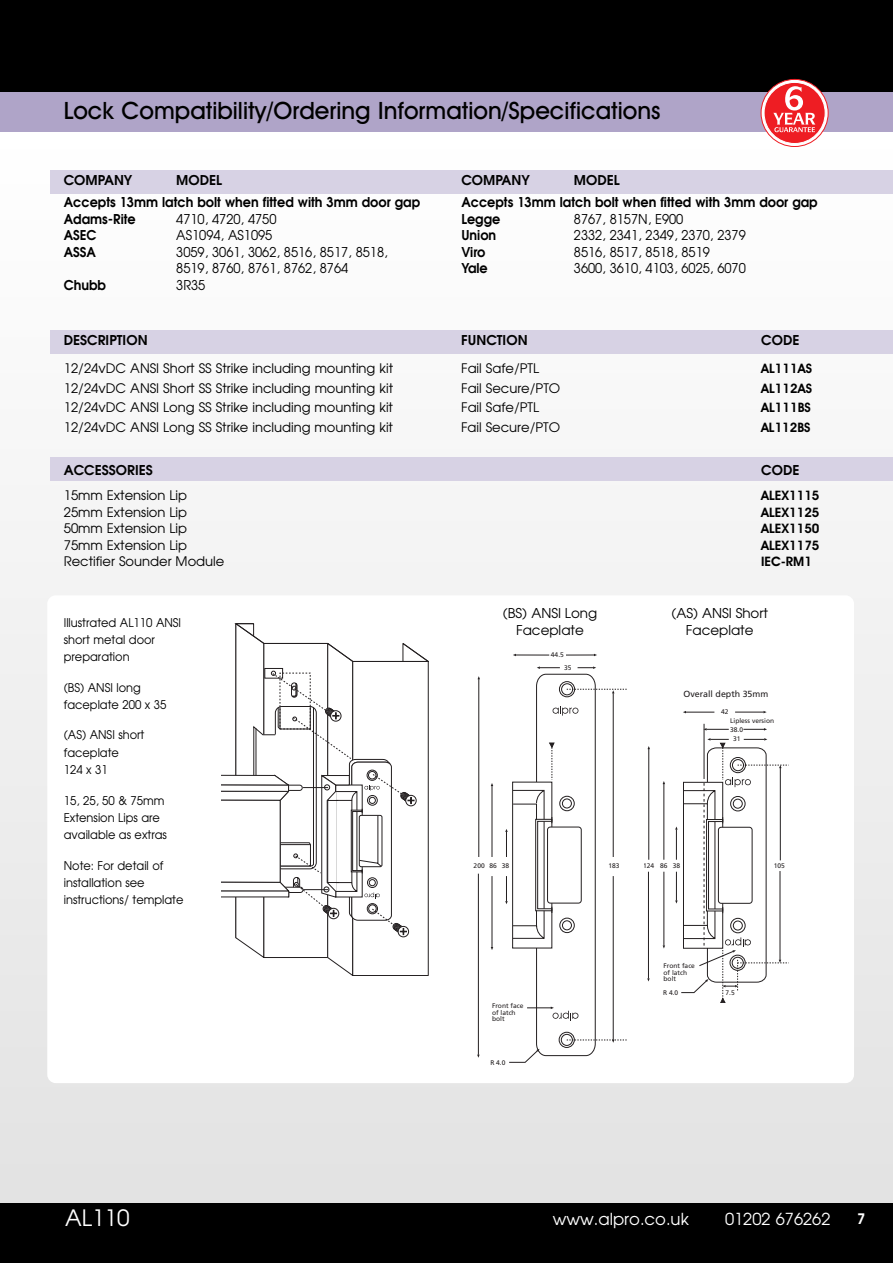
<style>
.page{position:relative;width:893px;height:1263px;background:#fff}
.page>*{position:absolute;margin:0;border:0;box-sizing:border-box;transform-origin:0 0}
.t1{font:500 24px "Avant Garde IT Cby BT";color:#000}
.t2{font:22.5px "Avant Garde";color:#fff}
.t3{font:16.5px "Avant Garde";color:#fff}
.t4{font:600 15px "Avant Garde IT Cby BT";color:#fff}
.t5{font:13.5px/16.5px "Avant Garde";color:#000;scale:.95 1}
.t6{font:600 13.5px/23px "Avant Garde";color:#000}
.t7{font:13.5px "Avant Garde";color:#000}
.t8{font:600 13.5px "Avant Garde";color:#000;scale:.95 1}
.t9{font:13.2px "Avant Garde";color:#000}
.t10{font:600 13.2px "Avant Garde IT Cby BT";color:#000}
.t11{font:12px/17.4px "Avant Garde";color:#000;scale:.95 1}
.t12{font:8.85px "Frutiger";color:#231f20}
.t13{font:6.6px/6.6px "Frutiger";color:#231f20}
</style>
<div class="page">
<div style="left:0;top:136px;width:893px;height:1127px;background:linear-gradient(to bottom,#fefeff,#e1e1e1)"></div>
<div style="left:47px;top:595px;width:807px;height:488px;background:#fff;border-radius:9px"></div>
<div style="left:50px;top:170px;width:843px;height:23px;background:#d7d2e4"></div>
<div style="left:50px;top:331px;width:843px;height:23px;background:#d7d2e4"></div>
<div style="left:50px;top:457px;width:843px;height:23px;background:#d7d2e4"></div>
<div style="left:0;top:1203px;width:893px;height:60px;background:#000"></div>
<div style="left:0;top:0;width:893px;height:93px;background:#000"></div>
<div style="left:0;top:93px;width:893px;height:39px;background:#afa4c8"></div>
<hr style="left:478px;top:874px;width:1px;height:181px;background:#231f20">
<hr style="left:516px;top:655px;width:33px;height:1px;background:#231f20">
<hr style="left:478px;top:679px;width:1px;height:178px;background:#231f20">
<svg style="left:566px;top:654px;width:31px;height:2px"></svg>
<hr style="left:492px;top:786px;width:1px;height:71px;background:#231f20">
<hr style="left:492px;top:876px;width:1px;height:71px;background:#231f20">
<svg style="left:505px;top:666px;width:122px;height:397px"></svg>
<hr style="left:648px;top:749px;width:1px;height:111px;background:#231f20">
<svg style="left:683px;top:711px;width:31px;height:2px"></svg>
<svg style="left:703px;top:728px;width:26px;height:2px"></svg>
<hr style="left:704px;top:724px;width:1px;height:55px;background:#231f20">
<svg style="left:735px;top:711px;width:32px;height:2px"></svg>
<svg style="left:743px;top:728px;width:24px;height:2px"></svg>
<hr style="left:648px;top:872px;width:1px;height:106px;background:#231f20">
<hr style="left:664px;top:784px;width:1px;height:76px;background:#231f20">
<hr style="left:664px;top:872px;width:1px;height:74px;background:#231f20">
<svg style="left:675px;top:738px;width:114px;height:265px"></svg>
<svg style="left:221px;top:623px;width:208px;height:353px"></svg>
<svg style="left:761px;top:79px;width:67px;height:68px"></svg>
<div style="left:761px;top:79px;width:68px;height:68px;border:1px solid #ee1d23;border-radius:50%"></div>
<div style="left:764px;top:82px;width:61px;height:61px;background:#ee1d23;border-radius:50%"></div>
<div style="left:764px;top:82px;width:61px;height:62px;border:1px solid #fff;border-radius:50%"></div>
<svg style="left:773px;top:86px;width:43px;height:46px"></svg>
<h1 class="t1" style="left:64px;top:102px;width:598px">Lock Compatibility/Ordering Information/Specifications</h1>
<p class="t6" style="left:64px;top:168px;width:358px;text-indent:112px">MODEL<br>Accepts 13mm latch bolt when fitted with 3mm door gap</p>
<p class="t8" style="left:64px;top:211px;width:77px">Adams-Rite</p>
<p class="t5" style="left:176px;top:211px;width:107px">4710, 4720, 4750</p>
<p class="t8" style="left:64px;top:228px;width:36px">ASEC</p>
<p class="t5" style="left:176px;top:228px;width:103px">AS1094, AS1095</p>
<p class="t8" style="left:64px;top:244px;width:36px">ASSA</p>
<p class="t5" style="left:176px;top:244px;width:224px">3059, 3061, 3062, 8516, 8517, 8518,<br>8519, 8760, 8761, 8762, 8764</p>
<p class="t8" style="left:64px;top:277px;width:46px">Chubb</p>
<p class="t5" style="left:176px;top:277px;width:32px">3R35</p>
<p class="t6" style="left:64px;top:168px;width:70px">COMPANY</p>
<p class="t6" style="left:461px;top:168px;width:358px;text-indent:112px">MODEL<br>Accepts 13mm latch bolt when fitted with 3mm door gap</p>
<p class="t8" style="left:461px;top:211px;width:43px">Legge</p>
<p class="t5" style="left:574px;top:211px;width:117px">8767, 8157N, E900</p>
<p class="t8" style="left:461px;top:228px;width:38px">Union</p>
<p class="t5" style="left:574px;top:228px;width:182px">2332, 2341, 2349, 2370, 2379</p>
<p class="t8" style="left:461px;top:244px;width:27px">Viro</p>
<p class="t5" style="left:574px;top:244px;width:145px">8516, 8517, 8518, 8519</p>
<p class="t8" style="left:461px;top:261px;width:29px">Yale</p>
<p class="t5" style="left:574px;top:261px;width:182px">3600, 3610, 4103, 6025, 6070</p>
<p class="t6" style="left:461px;top:168px;width:70px">COMPANY</p>
<p class="t6" style="left:64px;top:329px;width:85px">DESCRIPTION</p>
<p class="t6" style="left:461px;top:329px;width:68px">FUNCTION</p>
<p class="t6" style="left:761px;top:329px;width:40px">CODE</p>
<p class="t9" style="left:64px;top:361px;width:331px">12/24vDC ANSI Short SS Strike including mounting kit</p>
<p class="t9" style="left:461px;top:361px;width:79px">Fail Safe/PTL</p>
<p class="t10" style="left:761px;top:364px;width:53px">AL111AS</p>
<p class="t9" style="left:64px;top:381px;width:331px">12/24vDC ANSI Short SS Strike including mounting kit</p>
<p class="t9" style="left:461px;top:381px;width:101px">Fail Secure/PTO</p>
<p class="t10" style="left:761px;top:384px;width:53px">AL112AS</p>
<p class="t9" style="left:64px;top:400px;width:331px">12/24vDC ANSI Long SS Strike including mounting kit</p>
<p class="t9" style="left:461px;top:400px;width:79px">Fail Safe/PTL</p>
<p class="t10" style="left:761px;top:403px;width:51px">AL111BS</p>
<p class="t9" style="left:64px;top:420px;width:331px">12/24vDC ANSI Long SS Strike including mounting kit</p>
<p class="t9" style="left:461px;top:420px;width:101px">Fail Secure/PTO</p>
<p class="t10" style="left:761px;top:423px;width:51px">AL112BS</p>
<p class="t6" style="left:64px;top:459px;width:91px">ACCESSORIES</p>
<p class="t6" style="left:761px;top:459px;width:40px">CODE</p>
<p class="t9" style="left:64px;top:488px;width:125px">15mm Extension Lip</p>
<p class="t10" style="left:761px;top:491px;width:60px">ALEX1115</p>
<p class="t9" style="left:64px;top:505px;width:125px">25mm Extension Lip</p>
<p class="t10" style="left:761px;top:508px;width:60px">ALEX1125</p>
<p class="t9" style="left:64px;top:521px;width:125px">50mm Extension Lip</p>
<p class="t10" style="left:761px;top:524px;width:60px">ALEX1150</p>
<p class="t9" style="left:64px;top:538px;width:125px">75mm Extension Lip</p>
<p class="t10" style="left:761px;top:541px;width:60px">ALEX1175</p>
<p class="t9" style="left:64px;top:554px;width:162px">Rectifier Sounder Module</p>
<p class="t10" style="left:761px;top:557px;width:52px">IEC-RM1</p>
<p class="t11" style="left:64px;top:614px;width:125px">Illustrated AL110 ANSI short metal door preparation</p>
<p class="t11" style="left:64px;top:679px;width:110px">(BS) ANSI long faceplate 200 x 35</p>
<p class="t11" style="left:64px;top:726px;width:86px">(AS) ANSI short faceplate<br>124 x 31</p>
<p class="t11" style="left:64px;top:792px;width:110px">15, 25, 50 &amp; 75mm<br>Extension Lips are available as extras</p>
<p class="t11" style="left:64px;top:857px;width:128px">Note: For detail of installation see instructions/ template</p>
<p class="t7" style="left:503px;top:605px;width:96px">(BS) ANSI Long</p>
<p class="t7" style="left:671px;top:605px;width:98px">(AS) ANSI Short</p>
<p class="t7" style="left:516px;top:622px;width:69px">Faceplate</p>
<p class="t7" style="left:686px;top:622px;width:69px">Faceplate</p>
<p class="t13" style="left:551px;top:652px;width:14px">44 5</p>
<p class="t13" style="left:564px;top:665px;width:9px">35</p>
<p class="t12" style="left:683px;top:691px;width:86px">Overall depth 35mm</p>
<p class="t13" style="left:721px;top:709px;width:9px">42</p>
<p class="t13" style="left:730px;top:718px;width:46px">L p ess vers on</p>
<p class="t13" style="left:730px;top:726px;width:14px">38 0</p>
<p class="t13" style="left:733px;top:736px;width:9px">31</p>
<p class="t13" style="left:474px;top:863px;width:37px">200 86 38</p>
<p class="t13" style="left:608px;top:863px;width:13px">183</p>
<p class="t13" style="left:643px;top:863px;width:38px">124 86 38</p>
<p class="t13" style="left:774px;top:863px;width:13px">105</p>
<p class="t13" style="left:492px;top:1003px;width:33px">Front face of atch bolt</p>
<p class="t13" style="left:490px;top:1060px;width:17px">R40</p>
<p class="t13" style="left:664px;top:963px;width:33px">Front face of atch bolt</p>
<p class="t13" style="left:663px;top:990px;width:17px">R40</p>
<p class="t13" style="left:726px;top:990px;width:11px">7 5</p>
<h2 class="t2" style="left:65px;top:1205px;width:66px">AL110</h2>
<p class="t3" style="left:553px;top:1209px;width:138px">www.alpro.co.uk</p>
<p class="t3" style="left:725px;top:1209px;width:107px">01202 676262</p>
<p class="t4" style="left:857px;top:1213px;width:10px">7</p>
</div>
